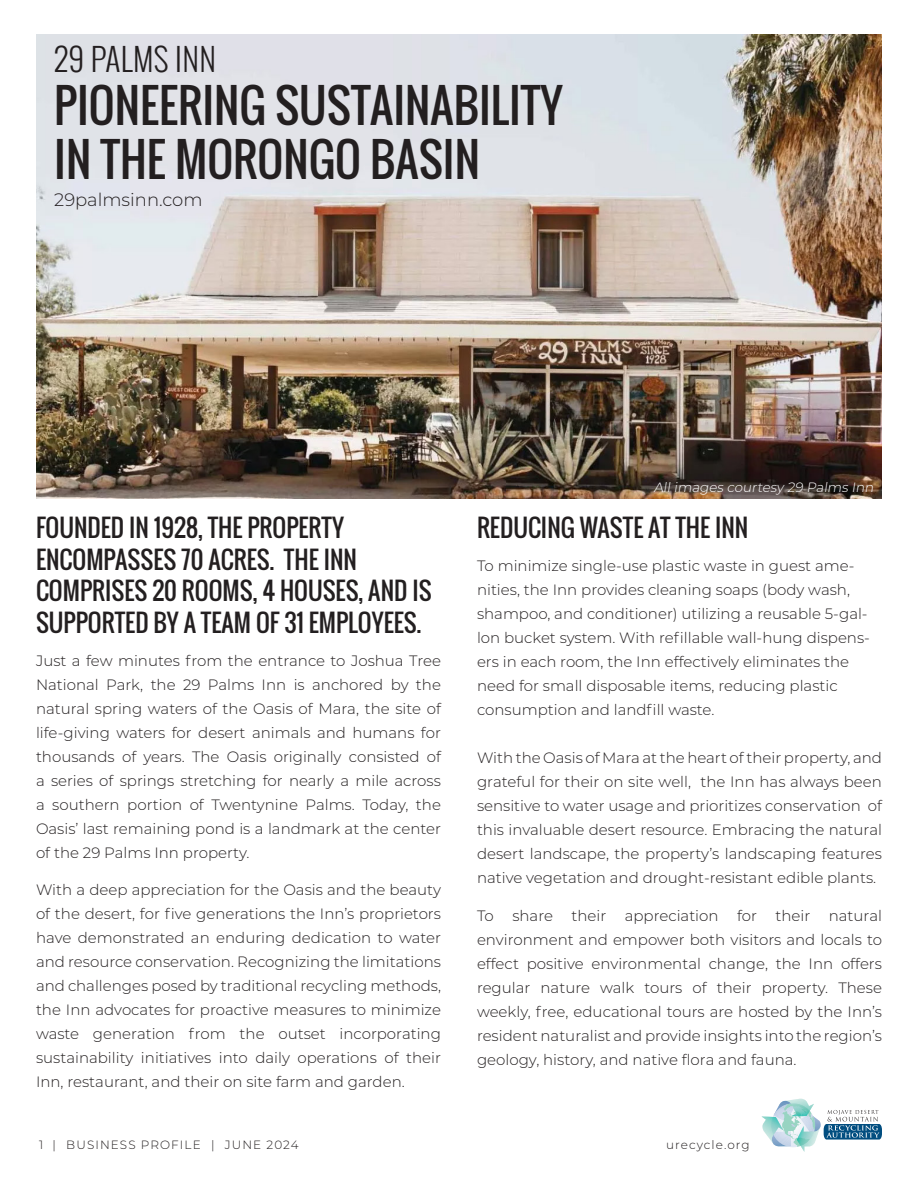
<style>
.page{position:relative;width:918px;height:1188px;background:#fff}
.page>*{position:absolute;margin:0;border:0;box-sizing:border-box;transform-origin:0 0}
.Headline_1{font:45px "Oswald";color:#231f20}
.Call_Out{font:300 31.5px "Oswald";letter-spacing:.01em;color:#231f20}
.Headline_2{font:24px/31.5px "Oswald";color:#231f20}
.Body_Copy{font:300 18px "Montserrat";color:#231f20}
.Body_Copy-2{font:300 15px/24px "Montserrat";color:#231f20;text-align:justify}
.Headline_2-2{font:300 15px/24px "Montserrat";color:#231f20}
.Body_Copy-3{font:italic 300 13.5px "Montserrat";color:#fff}
.t1{font:300 12px "Montserrat";letter-spacing:.09em;color:#231f20}
</style>
<div class="page">
<svg style="left:761px;top:1099px;width:121px;height:53px"></svg>
<img style="left:36px;top:34px;width:846px;height:465px">
<p class="Call_Out" style="left:54px;top:36px;width:163px">29 PALMS INN</p>
<p class="Headline_1" style="left:54px;top:72px;width:510px">PIONEERING SUSTAINABILITY</p>
<p class="Headline_1" style="left:54px;top:126px;width:427px">IN THE MORONGO BASIN</p>
<p class="Body_Copy" style="left:54px;top:188px;width:150px">29palmsinn.com</p>
<p class="Headline_2" style="left:36px;top:512px;width:397px">FOUNDED IN 1928, THE PROPERTY<br>ENCOMPASSES 70 ACRES. THE INN<br>COMPRISES 20 ROOMS, 4 HOUSES, AND IS<br>SUPPORTED BY A TEAM OF 31 EMPLOYEES.</p>
<p class="Body_Copy-2" style="left:36px;top:648px;width:407px">Just a few minutes from the entrance to Joshua Tree National Park, the 29 Palms Inn is anchored by the natural spring waters of the Oasis of Mara, the site of life-giving waters for desert animals and humans for thousands of years. The Oasis originally consisted of a series of springs stretching for nearly a mile across a southern portion of Twentynine Palms. Today, the Oasis’ last remaining pond is a landmark at the center of the 29 Palms Inn property.</p>
<p class="Body_Copy-2" style="left:36px;top:877px;width:407px">With a deep appreciation for the Oasis and the beauty of the desert, for five generations the Inn’s proprietors have demonstrated an enduring dedication to water and resource conservation. Recognizing the limitations and challenges posed by traditional recycling methods, the Inn advocates for proactive measures to minimize waste generation from the outset incorporating sustainability initiatives into daily operations of their Inn, restaurant, and their on site farm and garden.</p>
<p class="Body_Copy-3" style="left:654px;top:478px;width:224px">Allimages courtesy 29 Palms Inn</p>
<p class="Headline_2" style="left:477px;top:512px;width:273px">REDUCING WASTE AT THE INN</p>
<p class="Headline_2-2" style="left:477px;top:553px;width:394px">To minimize single-use plastic waste in guest ame&shy;nities, the Inn provides cleaning soaps (body wash, shampoo, and conditioner) utilizing a reusable 5-gal&shy;lon bucket system. With refillable wall-hung dispens&shy;ers in each room, the Inn effectively eliminates the need for small disposable items, reducing plastic consumption and landfill waste.</p>
<p class="Body_Copy-2" style="left:477px;top:745px;width:407px">With the Oasis of Mara at the heart of their property, and grateful for their on site well, the Inn has always been sensitive to water usage and prioritizes conservation of this invaluable desert resource. Embracing the natural desert landscape, the property’s landscaping features native vegetation and drought-resistant edible plants.</p>
<p class="Body_Copy-2" style="left:477px;top:903px;width:407px">To share their appreciation for their natural environment and empower both visitors and locals to effect positive environmental change, the Inn offers regular nature walk tours of their property. These weekly, free, educational tours are hosted by the Inn’s resident naturalist and provide insights into the region’s geology, history, and native flora and fauna.</p>
<p class="t1" style="left:39px;top:1137px;width:261px">1 | BUSINESS PROFILE | JUNE 2024</p>
<p class="t1" style="left:666px;top:1137px;width:85px">urecycle.org</p>
</div>
